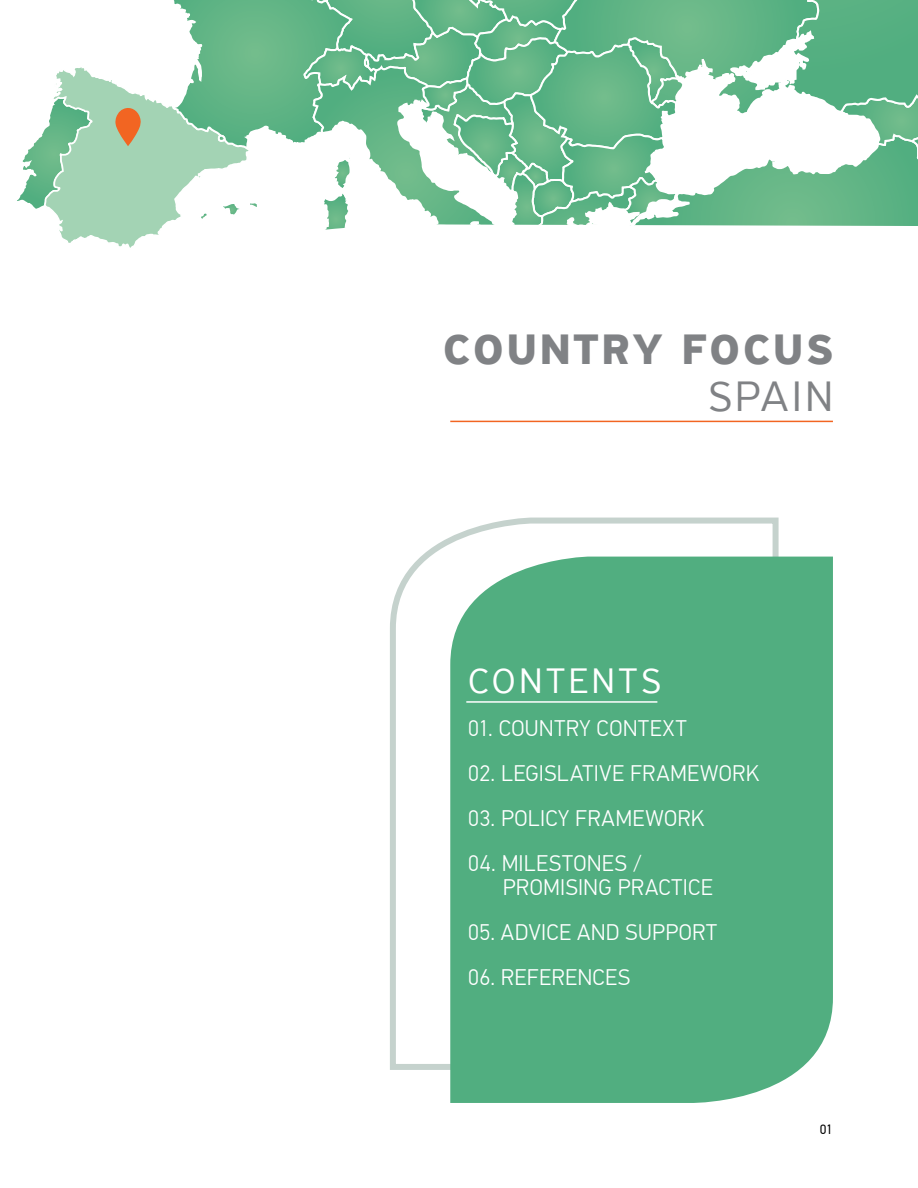
<style>
.page{position:relative;width:918px;height:1188px;background:#fff}
.page>*{position:absolute;margin:0;border:0;box-sizing:border-box;transform-origin:0 0}
.t1{font:700 45px "PF Highway Sans Pro";letter-spacing:.07em;color:#808285}
.t2{font:300 45px "PF Highway Sans Pro";letter-spacing:.07em;color:#808285}
.t3{font:300 37.5px "PF Highway Sans Pro";letter-spacing:.1em;color:#fff}
.t4{font:300 22.5px/24px "PF Din Text Pro";letter-spacing:.015em;color:#fff}
.t5{font:13.5px "PF Din Text Pro";color:#000}
</style>
<div class="page">
<svg style="left:390px;top:517px;width:392px;height:553px"></svg>
<svg style="left:17px;top:0;width:901px;height:248px"></svg>
<hr style="left:450px;top:421px;width:383px;height:1px;background:#f26522">
<div style="left:450px;top:557px;width:383px;height:546px;background:#51ae80"></div>
<hr style="left:466px;top:701px;width:191px;height:2px;background:#fff">
<h1 class="t1" style="left:443px;top:323px;width:391px">COUNTRY FOCUS</h1>
<h1 class="t2" style="left:708px;top:370px;width:127px">SPAIN</h1>
<h2 class="t3" style="left:468px;top:659px;width:194px">CONTENTS</h2>
<p class="t4" style="left:468px;top:717px;width:220px">01. COUNTRY CONTEXT</p>
<p class="t4" style="left:468px;top:762px;width:293px">02. LEGISLATIVE FRAMEWORK</p>
<p class="t4" style="left:468px;top:807px;width:238px">03. POLICY FRAMEWORK</p>
<p class="t4" style="left:468px;top:852px;width:246px">04. MILESTONES /<br>PROMISING PRACTICE</p>
<p class="t4" style="left:468px;top:921px;width:250px">05. ADVICE AND SUPPORT</p>
<p class="t4" style="left:468px;top:966px;width:164px">06. REFERENCES</p>
<p class="t5" style="left:820px;top:1122px;width:15px">01</p>
</div>
